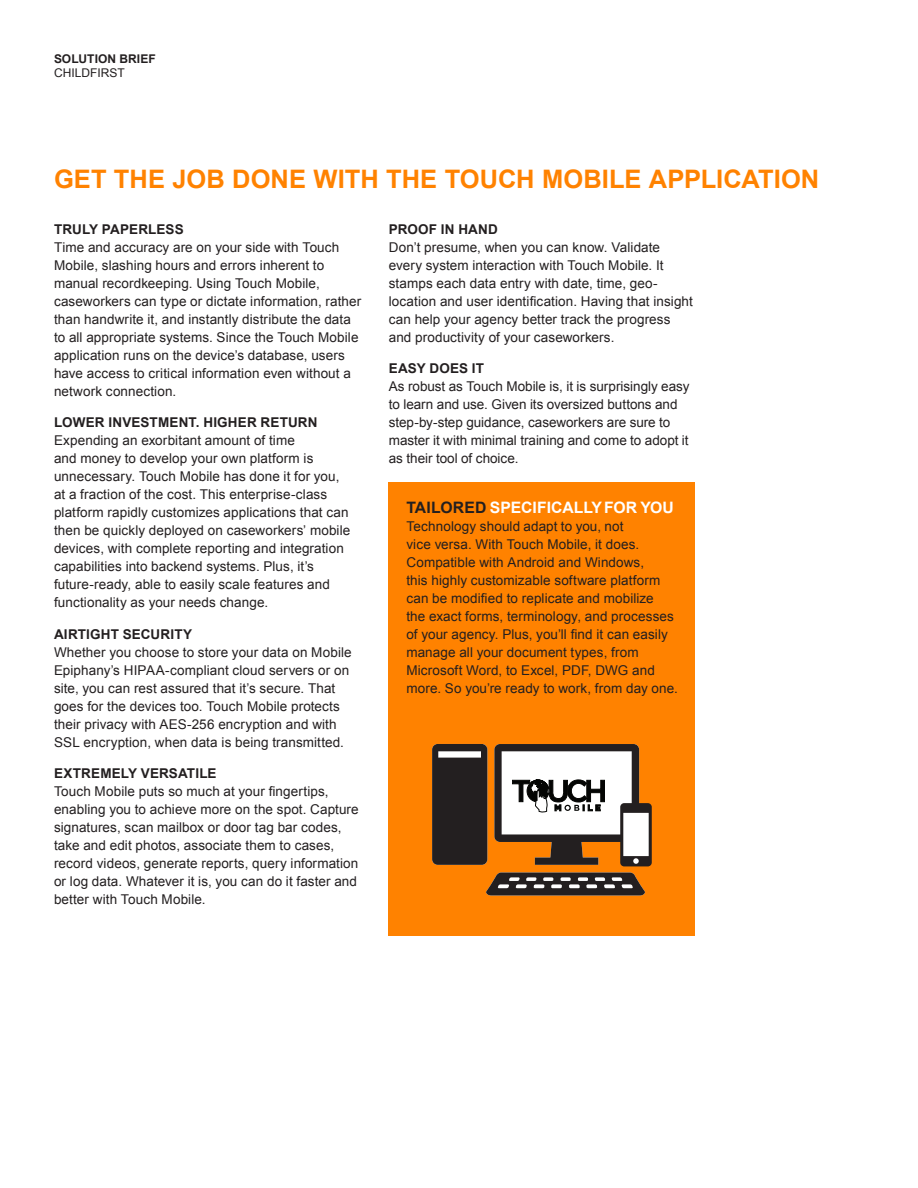
<style>
.page{position:relative;width:918px;height:1188px;background:#fff}
.page>*{position:absolute;margin:0;border:0;box-sizing:border-box;transform-origin:0 0}
.Sub_Headline{font:700 25.5px "Arial";letter-spacing:.005em;color:#ff8200}
.Paragraph_Small{font:700 15.75px "Arial";color:#fff}
.Paragraph_Small-2{font:13.5px/18px "Arial";letter-spacing:.005em;color:#231f20}
.t1{font:700 12px "Arial";letter-spacing:.005em;color:#231f20}
.t2{font:12px "Arial";letter-spacing:.005em;color:#231f20}
.s1{font-weight:700}
.s2{color:#231f20}
</style>
<div class="page">
<div style="left:389px;top:482px;width:306px;height:454px;background:#ff8200"></div>
<svg style="left:432px;top:744px;width:220px;height:152px"></svg>
<p class="t1" style="left:54px;top:51px;width:103px">SOLUTION BRIEF</p>
<p class="t2" style="left:54px;top:65px;width:72px">CHILDFIRST</p>
<p class="Sub_Headline" style="left:54px;top:162px;width:767px">GET THE JOB DONE WITH THE TOUCH MOBILE APPLICATION</p>
<p class="Paragraph_Small-2" style="left:54px;top:220px;width:309px"><span class="s1">TRULY PAPERLESS<br></span>Time and accuracy are on your side with Touch Mobile, slashing hours and errors inherent to manual recordkeeping. Using Touch Mobile, caseworkers can type or dictate information, rather than handwrite it, and instantly distribute the data to all appropriate systems. Since the Touch Mobile application runs on the device’s database, users have access to critical information even without a network connection.</p>
<p class="Paragraph_Small-2" style="left:54px;top:414px;width:298px"><span class="s1">LOWER INVESTMENT. HIGHER RETURN </span>Expending an exorbitant amount of time<br>and money to develop your own platform is unnecessary. Touch Mobile has done it for you, at a fraction of the cost. This enterprise-class platform rapidly customizes applications that can then be quickly deployed on caseworkers’ mobile devices, with complete reporting and integration capabilities into backend systems. Plus, it’s future-ready, able to easily scale features and functionality as your needs change.</p>
<p class="Paragraph_Small-2" style="left:54px;top:625px;width:299px"><span class="s1">AIRTIGHT SECURITY<br></span>Whether you choose to store your data on Mobile Epiphany’s HIPAA-compliant cloud servers or on site, you can rest assured that it’s secure. That goes for the devices too. Touch Mobile protects their privacy with AES-256 encryption and with SSL encryption, when data is being transmitted.</p>
<p class="Paragraph_Small-2" style="left:54px;top:765px;width:306px"><span class="s1">EXTREMELY VERSATILE<br></span>Touch Mobile puts so much at your fingertips, enabling you to achieve more on the spot. Capture signatures, scan mailbox or door tag bar codes, take and edit photos, associate them to cases, record videos, generate reports, query information or log data. Whatever it is, you can do it faster and better with Touch Mobile.</p>
<p class="Paragraph_Small-2" style="left:389px;top:220px;width:306px"><span class="s1">PROOF IN HAND<br></span>Don’t presume, when you can know. Validate every system interaction with Touch Mobile. It stamps each data entry with date, time, geo&shy;location and user identification. Having that insight can help your agency better track the progress and productivity of your caseworkers.</p>
<p class="Paragraph_Small-2" style="left:389px;top:360px;width:302px"><span class="s1">EASY DOES IT<br></span>As robust as Touch Mobile is, it is surprisingly easy to learn and use. Given its oversized buttons and step-by-step guidance, caseworkers are sure to master it with minimal training and come to adopt it as their tool of choice.</p>
<p class="Paragraph_Small" style="left:406px;top:497px;width:269px"><span class="s2">TAILORED</span> SPECIFICALLY FOR YOU</p>
<p class="Paragraph_Small-2" style="left:406px;top:518px;width:273px">Technology should adapt to you, not<br>vice versa. With Touch Mobile, it does.<br>Compatible with Android and Windows,<br>this highly customizable software platform can be modified to replicate and mobilize<br>the exact forms, terminology, and processes of your agency. Plus, you’ll find it can easily manage all your document types, from Microsoft Word, to Excel, PDF, DWG and more. So you’re ready to work, from day one.</p>
</div>
